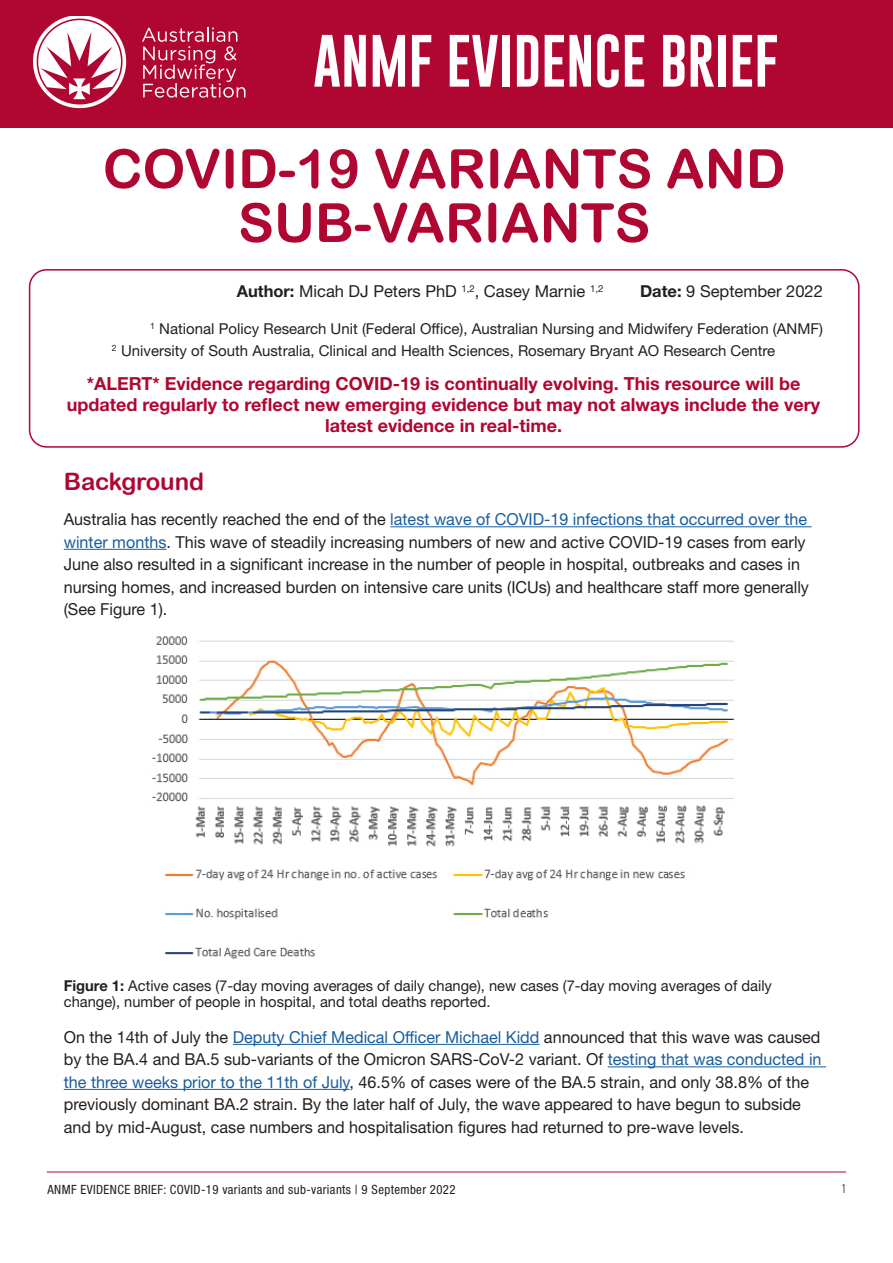
<style>
.page{position:relative;width:893px;height:1263px;background:#fff}
.page>*{position:absolute;margin:0;border:0;box-sizing:border-box;transform-origin:0 0}
.Body_copy{font:54px/54px "Arial Rounded MT Bold";color:#b00632;text-align:center}
.Body_copy-2{font:54px "Gobold";color:#fff}
.Body_copy-3{font:24px "Arial Rounded MT Bold";color:#b00632}
.Body_copy-4{font:700 18px/21px "Helvetica Neue LT Std";color:#b00632;text-align:center}
.Body_copy-5{font:16.5px/22.5px "Helvetica Neue";color:#231f20}
.Body_copy-6{font:15px/16.5px "Helvetica Neue";color:#231f20}
.t1{font:condensed 12.75px "Helvetica Neue LT Std";letter-spacing:.03em;color:#231f20}
.t2{font:300 12.75px "DIN2014";color:#231f20}
.s1{font-family:"Helvetica Neue LT Std";font-weight:700}
.s2{color:#175d9e}
</style>
<div class="page">
<hr style="left:47px;top:1171px;width:799px;height:1px;background:#b00632">
<div style="left:0;top:0;width:893px;height:128px;background:#b00632"></div>
<svg style="left:33px;top:16px;width:93px;height:92px"></svg>
<svg style="left:142px;top:27px;width:103px;height:71px"></svg>
<div style="left:29px;top:269px;width:830px;height:179px;border:2px solid #b00632;border-radius:17px"></div>
<hr style="left:390px;top:526px;width:422px;height:1px;background:#175d9e">
<hr style="left:64px;top:549px;width:103px;height:1px;background:#175d9e">
<hr style="left:233px;top:1044px;width:306px;height:1px;background:#175d9e">
<hr style="left:608px;top:1066px;width:218px;height:1px;background:#175d9e">
<hr style="left:64px;top:1089px;width:286px;height:1px;background:#175d9e">
<img style="left:152px;top:636px;width:583px;height:323px">
<p class="Body_copy-2" style="left:313px;top:26px;width:467px">ANMF EVIDENCE BRIEF</p>
<p class="Body_copy" style="left:103px;top:141px;width:684px">COVID-19 VARIANTS AND<br>SUB-VARIANTS</p>
<p class="Body_copy-5" style="left:237px;top:280px;width:368px"><span class="s1">Author:</span> Micah DJ Peters PhD <sup>1,2</sup>, Casey Marnie <sup>1,2</sup></p>
<p class="Body_copy-5" style="left:640px;top:280px;width:184px"><span class="s1">Date:</span> 9 September 2022</p>
<p class="Body_copy-6" style="left:150px;top:320px;width:674px"><sup>1</sup> National Policy Research Unit (Federal Office), Australian Nursing and Midwifery Federation (ANMF)</p>
<p class="Body_copy-6" style="left:112px;top:343px;width:665px"><sup>2</sup> University of South Australia, Clinical and Health Sciences, Rosemary Bryant AO Research Centre</p>
<p class="Body_copy-4" style="left:67px;top:373px;width:755px">*ALERT* Evidence regarding COVID-19 is continually evolving. This resource will be updated regularly to reflect new emerging evidence but may not always include the very latest evidence in real-time.</p>
<p class="Body_copy-3" style="left:64px;top:467px;width:142px">Background</p>
<p class="Body_copy-5" style="left:64px;top:508px;width:747px">Australia has recently reached the end of the <span class="s2">latest wave of COVID-19 infections that occurred over the winter months</span>. This wave of steadily increasing numbers of new and active COVID-19 cases from early June also resulted in a significant increase in the number of people in hospital, outbreaks and cases in nursing homes, and increased burden on intensive care units (ICUs) and healthcare staff more generally (See Figure 1).</p>
<p class="Body_copy-6" style="left:64px;top:977px;width:710px"><span class="s1">Figure 1:</span> Active cases (7-day moving averages of daily change), new cases (7-day moving averages of daily change), number of people in hospital, and total deaths reported.</p>
<p class="Body_copy-5" style="left:64px;top:1025px;width:759px">On the 14th of July the <span class="s2">Deputy Chief Medical Officer Michael Kidd</span> announced that this wave was caused by the BA.4 and BA.5 sub-variants of the Omicron SARS-CoV-2 variant. Of <span class="s2">testing that was conducted in the three weeks prior to the 11th of July</span>, 46.5% of cases were of the BA.5 strain, and only 38.8% of the previously dominant BA.2 strain. By the later half of July, the wave appeared to have begun to subside and by mid-August, case numbers and hospitalisation figures had returned to pre-wave levels.</p>
<p class="t1" style="left:48px;top:1182px;width:409px">ANMF EVIDENCE BRIEF: COVID-19 variants and sub-variants | 9 September 2022</p>
<p class="t2" style="left:841px;top:1181px;width:8px">1</p>
</div>
